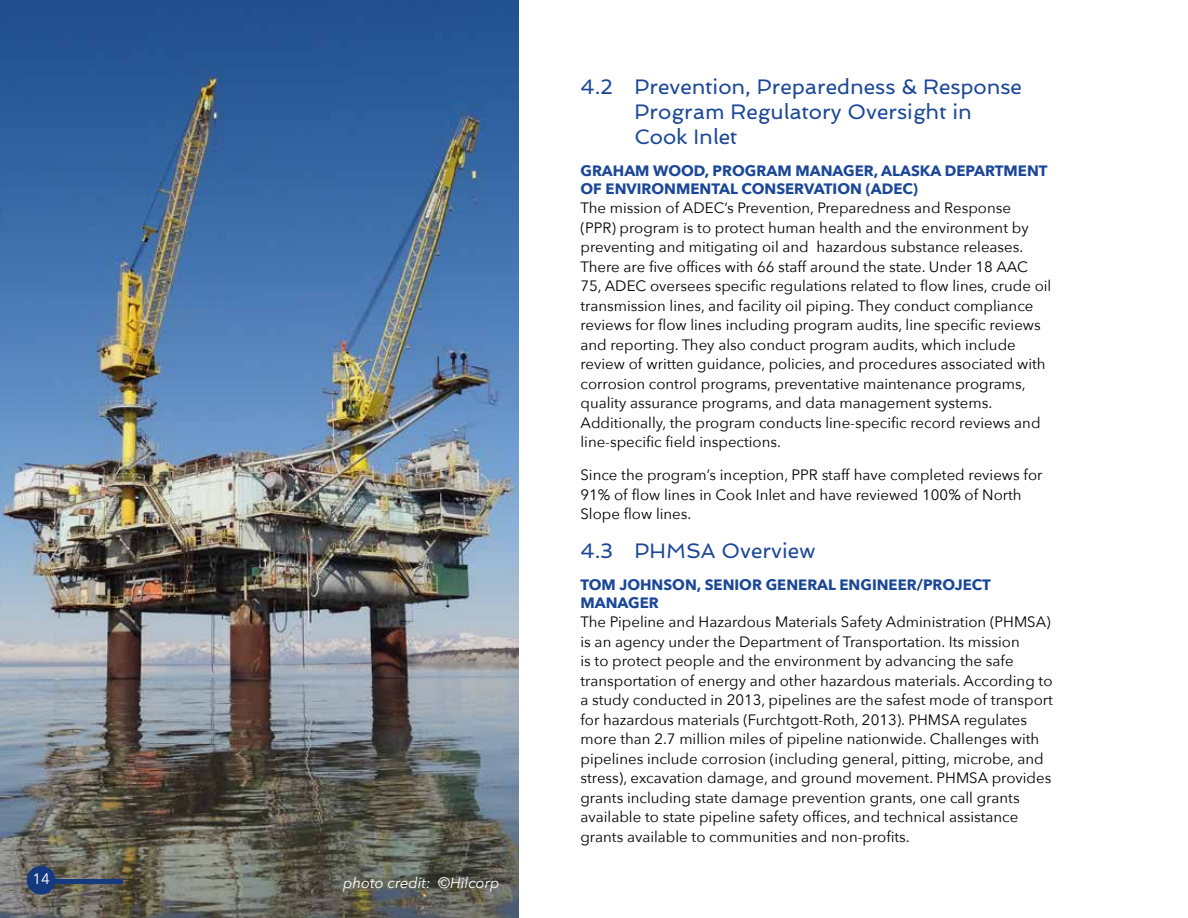
<style>
.page{position:relative;width:1188px;height:918px;background:#fff}
.page>*{position:absolute;margin:0;border:0;box-sizing:border-box;transform-origin:0 0}
.t1{font:21px/25.2px "Spinnaker";color:#1a4797}
.t2{font:15px/19.5px "Avenir Next";color:#000}
.t3{font:700 15px/18px "Avenir Next";color:#1a4797}
.t4{font:italic 15px "Avenir Next";color:#fff}
.t5{font:15px "Avenir Next";color:#fff}
</style>
<div class="page">
<img style="left:0;top:0;width:518px;height:918px">
<div style="left:27px;top:866px;width:28px;height:29px;background:#15397f;border-radius:50%"></div>
<hr style="left:53px;top:879px;width:69px;height:4px;background:#15397f">
<p class="t5" style="left:32px;top:872px;width:19px">14</p>
<p class="t4" style="left:343px;top:877px;width:158px">photo credit: ©Hilcorp</p>
<h1 class="t1" style="left:634px;top:76px;width:389px;text-indent:-54px">4.2 Prevention, Preparedness &amp; Response<br>Program Regulatory Oversight in<br>Cook Inlet</h1>
<p class="t3" style="left:580px;top:163px;width:469px">GRAHAM WOOD, PROGRAM MANAGER, ALASKA DEPARTMENT<br>OF ENVIRONMENTAL CONSERVATION (ADEC)</p>
<p class="t2" style="left:580px;top:200px;width:472px">The mission of ADEC’s Prevention, Preparedness and Response<br>(PPR) program is to protect human health and the environment by preventing and mitigating oil and hazardous substance releases.<br>There are five offices with 66 staff around the state. Under 18 AAC 75, ADEC oversees specific regulations related to flow lines, crude oil transmission lines, and facility oil piping. They conduct compliance reviews for flow lines including program audits, line specific reviews and reporting. They also conduct program audits, which include review of written guidance, policies, and procedures associated with corrosion control programs, preventative maintenance programs, quality assurance programs, and data management systems.<br>Additionally, the program conducts line-specific record reviews and line-specific field inspections.</p>
<p class="t2" style="left:580px;top:467px;width:464px">Since the program’s inception, PPR staff have completed reviews for<br>91% of flow lines in Cook Inlet and have reviewed 100% of North<br>Slope flow lines.</p>
<h1 class="t1" style="left:580px;top:540px;width:237px">4.3 PHMSA Overview</h1>
<p class="t3" style="left:580px;top:577px;width:412px">TOM JOHNSON, SENIOR GENERAL ENGINEER/PROJECT<br>MANAGER</p>
<p class="t2" style="left:580px;top:613px;width:474px">The Pipeline and Hazardous Materials Safety Administration (PHMSA) is an agency under the Department of Transportation. Its mission<br>is to protect people and the environment by advancing the safe transportation of energy and other hazardous materials. According to a study conducted in 2013, pipelines are the safest mode of transport for hazardous materials (Furchtgott-Roth, 2013). PHMSA regulates more than 2.7 million miles of pipeline nationwide. Challenges with pipelines include corrosion (including general, pitting, microbe, and stress), excavation damage, and ground movement. PHMSA provides grants including state damage prevention grants, one call grants available to state pipeline safety offices, and technical assistance grants available to communities and non-profits.</p>
</div>
